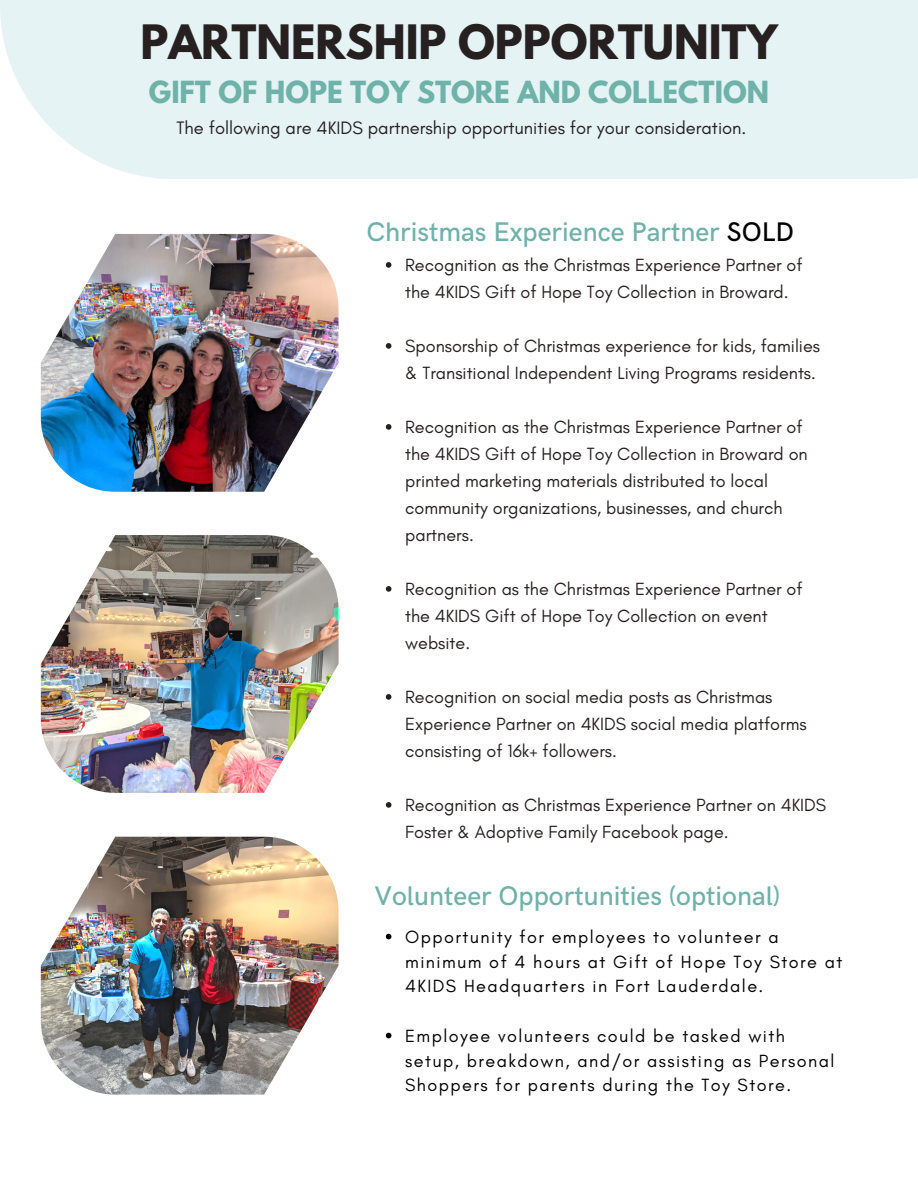
<style>
.page{position:relative;width:918px;height:1188px;background:#fff}
.page>*{position:absolute;margin:0;border:0;box-sizing:border-box;transform-origin:0 0}
.t1{font:700 42px "League Spartan";color:#272020}
.t2{font:500 27px "HK Grotesk";color:#6fb2a9}
.t3{font:700 27px "League Spartan";color:#6fb2a9}
.t4{font:18.3px "Glacial Indifference";color:#272020}
.t5{font:18px/27px "Glacial Indifference";color:#272020}
.t6{font:18px/24.8px "Glacial Indifference";letter-spacing:.08em;color:#000}
.s1{color:#000}
</style>
<div class="page">
<div style="left:0;top:0;width:918px;height:179px;background:#e5f3f4"></div>
<svg style="left:386px;top:262px;width:5px;height:6px"></svg>
<svg style="left:386px;top:343px;width:5px;height:6px"></svg>
<svg style="left:386px;top:424px;width:5px;height:6px"></svg>
<svg style="left:386px;top:586px;width:5px;height:6px"></svg>
<svg style="left:386px;top:694px;width:5px;height:6px"></svg>
<svg style="left:386px;top:802px;width:5px;height:6px"></svg>
<svg style="left:386px;top:934px;width:5px;height:5px"></svg>
<svg style="left:386px;top:1033px;width:5px;height:5px"></svg>
<img style="left:41px;top:837px;width:298px;height:258px">
<img style="left:41px;top:535px;width:298px;height:258px">
<img style="left:41px;top:234px;width:298px;height:258px">
<p class="t1" style="left:140px;top:21px;width:639px">PARTNERSHIP OPPORTUNITY</p>
<p class="t3" style="left:149px;top:78px;width:622px">GIFT OF HOPE TOY STORE AND COLLECTION</p>
<p class="t4" style="left:176px;top:117px;width:572px">The following are 4KIDS partnership opportunities for your consideration.</p>
<p class="t2" style="left:366px;top:216px;width:429px">Christmas Experience Partner <span class="s1">SOLD</span></p>
<p class="t5" style="left:405px;top:251px;width:399px">Recognition as the Christmas Experience Partner of the 4KIDS Gift of Hope Toy Collection in Broward.</p>
<p class="t5" style="left:405px;top:332px;width:416px">Sponsorship of Christmas experience for kids, families &amp; Transitional Independent Living Programs residents.</p>
<p class="t5" style="left:405px;top:413px;width:404px">Recognition as the Christmas Experience Partner of the 4KIDS Gift of Hope Toy Collection in Broward on printed marketing materials distributed to local community organizations, businesses, and church partners.</p>
<p class="t5" style="left:405px;top:575px;width:399px">Recognition as the Christmas Experience Partner of the 4KIDS Gift of Hope Toy Collection on event website.</p>
<p class="t5" style="left:405px;top:683px;width:403px">Recognition on social media posts as Christmas<br>Experience Partner on 4KIDS social media platforms consisting of 16k+ followers.</p>
<p class="t5" style="left:405px;top:791px;width:422px">Recognition as Christmas Experience Partner on 4KIDS<br>Foster &amp; Adoptive Family Facebook page.</p>
<p class="t2" style="left:375px;top:881px;width:407px">Volunteer Opportunities (optional)</p>
<p class="t6" style="left:405px;top:924px;width:439px">Opportunity for employees to volunteer a minimum of 4 hours at Gift of Hope Toy Store at<br>4KIDS Headquarters in Fort Lauderdale.</p>
<p class="t6" style="left:405px;top:1023px;width:431px">Employee volunteers could be tasked with setup, breakdown, and/or assisting as Personal<br>Shoppers for parents during the Toy Store.</p>
</div>
